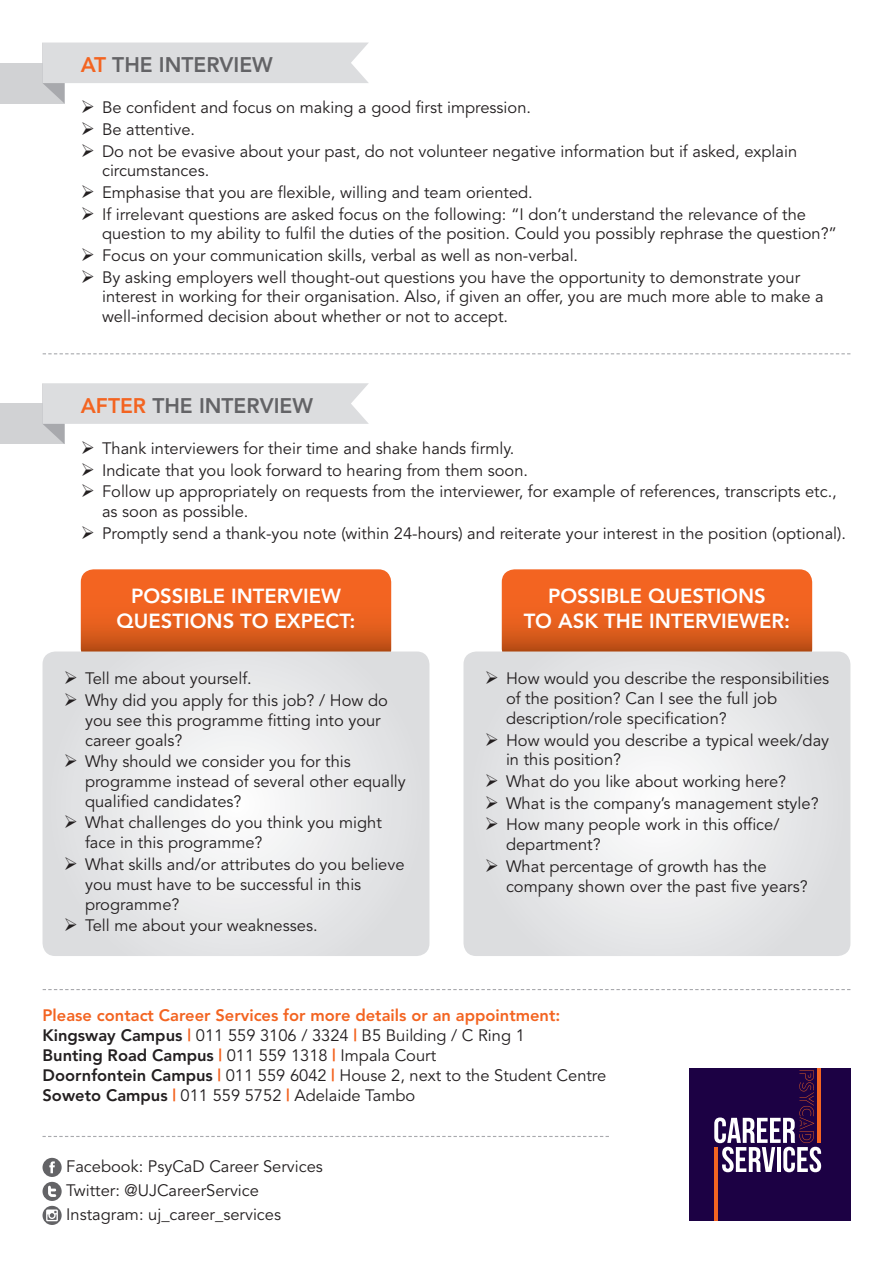
<style>
.page{position:relative;width:893px;height:1263px;background:#fff}
.page>*{position:absolute;margin:0;border:0;box-sizing:border-box;transform-origin:0 0}
.t1{font:800 21px "Avenir";color:#636366}
.t2{font:800 20.25px/24.3px "Avenir";color:#fff;text-align:center}
.t3{font:16.5px/19.8px "Avenir";color:#231f20}
.s1{color:#f36421}
.s2{font-weight:800;color:#f36421}
.s3{font-weight:800}
</style>
<div class="page">
<svg style="left:81px;top:569px;width:310px;height:82px;background:#e5601f"></svg>
<svg style="left:502px;top:569px;width:310px;height:82px;background:#e5601f"></svg>
<svg style="left:43px;top:651px;width:386px;height:305px"></svg>
<svg style="left:463px;top:651px;width:387px;height:305px"></svg>
<div style="left:0;top:63px;width:64px;height:40px;background:#d1d2d4"></div>
<svg style="left:43px;top:43px;width:326px;height:60px"></svg>
<div style="left:0;top:404px;width:64px;height:40px;background:#d1d2d4"></div>
<svg style="left:43px;top:383px;width:326px;height:61px"></svg>
<svg style="left:43px;top:989px;width:807px;height:1px"></svg>
<svg style="left:43px;top:353px;width:807px;height:1px"></svg>
<svg style="left:43px;top:1136px;width:566px;height:1px"></svg>
<svg style="left:43px;top:1158px;width:19px;height:43px"></svg>
<svg style="left:43px;top:1206px;width:19px;height:19px"></svg>
<svg style="left:46px;top:1209px;width:12px;height:12px"></svg>
<div style="left:689px;top:1068px;width:161px;height:152px;background:#1c0144"></div>
<hr style="left:714px;top:1147px;width:4px;height:73px;background:#f36421">
<hr style="left:817px;top:1068px;width:4px;height:75px;background:#f36421">
<svg style="left:714px;top:1070px;width:107px;height:102px"></svg>
<p class="t1" style="left:81px;top:52px;width:194px"><span class="s1">AT</span> THE INTERVIEW</p>
<p class="t3" style="left:81px;top:98px;width:452px">➢ Be confident and focus on making a good first impression.</p>
<p class="t3" style="left:81px;top:120px;width:116px">➢ Be attentive.</p>
<p class="t3" style="left:102px;top:141px;width:697px;text-indent:-21px">➢ Do not be evasive about your past, do not volunteer negative information but if asked, explain circumstances.</p>
<p class="t3" style="left:81px;top:183px;width:454px">➢ Emphasise that you are flexible, willing and team oriented.</p>
<p class="t3" style="left:102px;top:204px;width:737px;text-indent:-21px">➢ If irrelevant questions are asked focus on the following: “I don’t understand the relevance of the question to my ability to fulfil the duties of the position. Could you possibly rephrase the question?”</p>
<p class="t3" style="left:81px;top:246px;width:499px">➢ Focus on your communication skills, verbal as well as non-verbal.</p>
<p class="t3" style="left:102px;top:267px;width:723px;text-indent:-21px">➢ By asking employers well thought-out questions you have the opportunity to demonstrate your interest in working for their organisation. Also, if given an offer, you are much more able to make a well-informed decision about whether or not to accept.</p>
<p class="t1" style="left:81px;top:393px;width:234px"><span class="s1">AFTER</span> THE INTERVIEW</p>
<p class="t3" style="left:81px;top:439px;width:435px">➢ Thank interviewers for their time and shake hands firmly.</p>
<p class="t3" style="left:81px;top:460px;width:449px">➢ Indicate that you look forward to hearing from them soon.</p>
<p class="t3" style="left:102px;top:482px;width:736px;text-indent:-21px">➢ Follow up appropriately on requests from the interviewer, for example of references, transcripts etc., as soon as possible.</p>
<p class="t3" style="left:81px;top:523px;width:767px">➢ Promptly send a thank-you note (within 24-hours) and reiterate your interest in the position (optional).</p>
<p class="t2" style="left:117px;top:584px;width:240px">POSSIBLE INTERVIEW<br>QUESTIONS TO EXPECT:</p>
<p class="t2" style="left:524px;top:584px;width:268px">POSSIBLE QUESTIONS<br>TO ASK THE INTERVIEWER:</p>
<p class="t3" style="left:64px;top:669px;width:190px">➢ Tell me about yourself.</p>
<p class="t3" style="left:85px;top:691px;width:304px;text-indent:-21px">➢ Why did you apply for this job? / How do you see this programme fitting into your career goals?</p>
<p class="t3" style="left:85px;top:752px;width:322px;text-indent:-21px">➢ Why should we consider you for this programme instead of several other equally qualified candidates?</p>
<p class="t3" style="left:85px;top:813px;width:298px;text-indent:-21px">➢ What challenges do you think you might face in this programme?</p>
<p class="t3" style="left:85px;top:855px;width:321px;text-indent:-21px">➢ What skills and/or attributes do you believe you must have to be successful in this programme?</p>
<p class="t3" style="left:64px;top:916px;width:255px">➢ Tell me about your weaknesses.</p>
<p class="t3" style="left:506px;top:669px;width:325px;text-indent:-21px">➢ How would you describe the responsibilities of the position? Can I see the full job description/role specification?</p>
<p class="t3" style="left:506px;top:730px;width:325px;text-indent:-21px">➢ How would you describe a typical week/day in this position?</p>
<p class="t3" style="left:485px;top:772px;width:303px">➢ What do you like about working here?</p>
<p class="t3" style="left:485px;top:793px;width:335px">➢ What is the company’s management style?</p>
<p class="t3" style="left:506px;top:815px;width:275px;text-indent:-21px">➢ How many people work in this office/ department?</p>
<p class="t3" style="left:506px;top:856px;width:303px;text-indent:-21px">➢ What percentage of growth has the company shown over the past five years?</p>
<p class="t3" style="left:43px;top:1006px;width:565px"><span class="s2">Please contact Career Services for more details or an appointment:<br></span><span class="s3">Kingsway Campus</span> <span class="s2">|</span> 011 559 3106 / 3324 <span class="s2">|</span> B5 Building / C Ring 1<br><span class="s3">Bunting Road Campus</span> <span class="s2">|</span> 011 559 1318 <span class="s2">|</span> Impala Court<br><span class="s3">Doornfontein Campus</span> <span class="s2">|</span> 011 559 6042 <span class="s2">|</span> House 2, next to the Student Centre <span class="s3">Soweto Campus</span> <span class="s2">|</span> 011 559 5752 <span class="s2">|</span> Adelaide Tambo</p>
<p class="t3" style="left:66px;top:1155px;width:258px;line-height:24px">Facebook: PsyCaD Career Services<br>Twitter: @UJCareerService<br>Instagram: uj_career_services</p>
</div>
